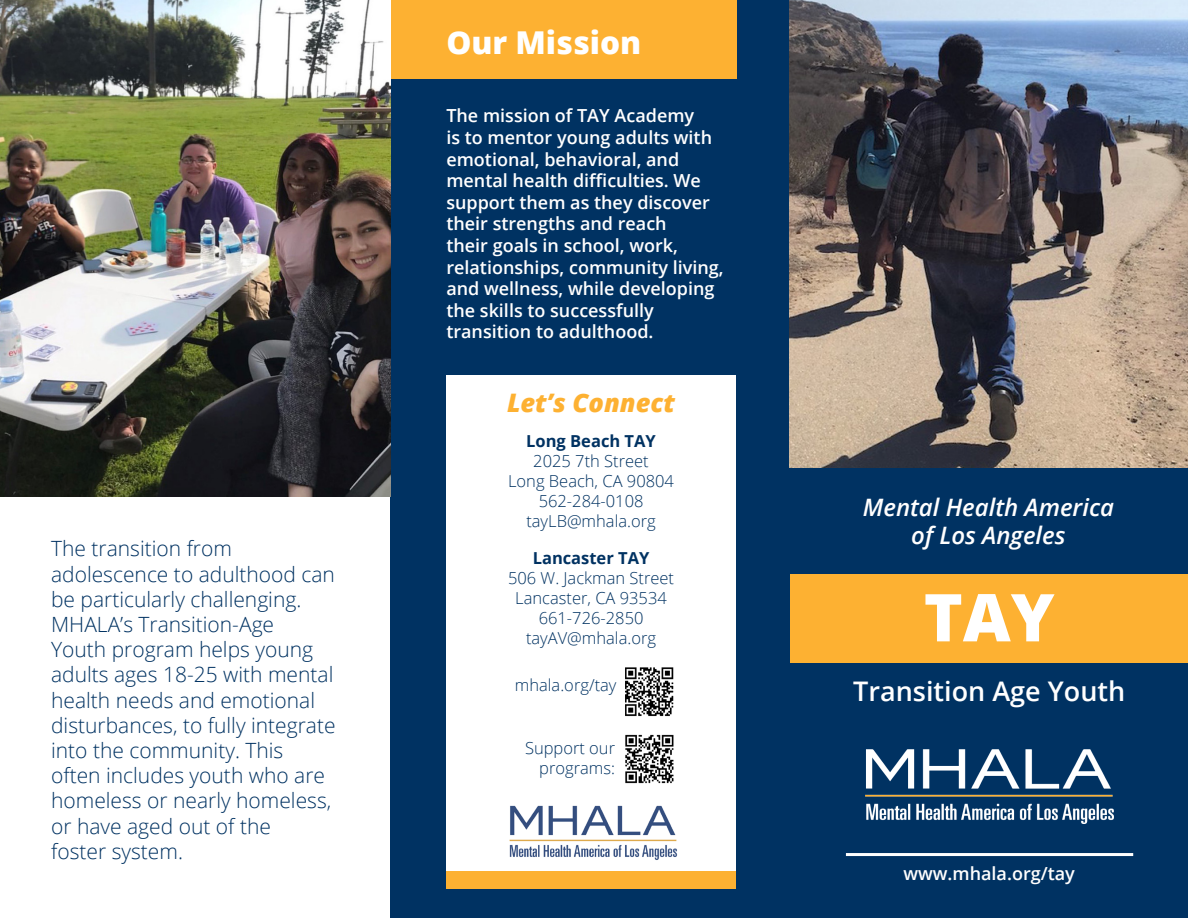
<style>
.page{position:relative;width:1188px;height:918px;background:#fff}
.page>*{position:absolute;margin:0;border:0;box-sizing:border-box;transform-origin:0 0}
.t1{font:800 66px "Open Sans";color:#fff}
.t2{font:800 31.5px "Open Sans";color:#fff}
.t3{font:600 27px "Open Sans";color:#fff}
.t4{font:italic 800 25.5px "Open Sans";color:#fdb132}
.t5{font:italic 600 24px "Open Sans";color:#fff}
.t6{font:300 21px/25.2px "Open Sans";color:#003262}
.t7{font:600 18px/21.6px "Open Sans";color:#fff}
.t8{font:300 16.5px "Open Sans";color:#003262}
.t9{font:700 16.5px "Open Sans";color:#003262}
</style>
<div class="page">
<div style="left:391px;top:0;width:406px;height:918px;background:#003262"></div>
<div style="left:446px;top:375px;width:290px;height:498px;background:#fff"></div>
<div style="left:790px;top:468px;width:398px;height:450px;background:#003262"></div>
<div style="left:391px;top:0;width:346px;height:78px;background:#fdb132"></div>
<div style="left:446px;top:872px;width:290px;height:18px;background:#fdb132"></div>
<div style="left:790px;top:574px;width:398px;height:89px;background:#fdb132"></div>
<img style="left:0;top:0;width:391px;height:497px">
<img style="left:789px;top:0;width:399px;height:468px">
<hr style="left:846px;top:853px;width:287px;height:3px;background:#fff">
<img style="left:866px;top:750px;width:247px;height:73px">
<img style="left:509px;top:805px;width:169px;height:55px">
<img style="left:626px;top:668px;width:48px;height:48px">
<img style="left:625px;top:734px;width:49px;height:50px">
<p class="t6" style="left:51px;top:536px;width:286px">The transition from adolescence to adulthood can be particularly challenging.<br>MHALA’s Transition-Age<br>Youth program helps young adults ages 18-25 with mental health needs and emotional disturbances, to fully integrate into the community. This often includes youth who are homeless or nearly homeless, or have aged out of the</p>
<p class="t6" style="left:51px;top:838px;width:133px">foster system.</p>
<p class="t2" style="left:446px;top:18px;width:196px">Our Mission</p>
<p class="t7" style="left:446px;top:105px;width:279px">The mission of TAY Academy<br>is to mentor young adults with emotional, behavioral, and mental health difficulties. We support them as they discover their strengths and reach<br>their goals in school, work, relationships, community living, and wellness, while developing the skills to successfully transition to adulthood.</p>
<p class="t4" style="left:507px;top:384px;width:170px">Let’s Connect</p>
<p class="t9" style="left:526px;top:430px;width:131px">Long Beach TAY</p>
<p class="t8" style="left:533px;top:450px;width:117px">2025 7th Street</p>
<p class="t8" style="left:508px;top:470px;width:167px">Long Beach, CA 90804</p>
<p class="t8" style="left:539px;top:489px;width:106px">562-284-0108</p>
<p class="t8" style="left:526px;top:509px;width:131px">tayLB@mhala.org</p>
<p class="t9" style="left:533px;top:547px;width:118px">Lancaster TAY</p>
<p class="t8" style="left:508px;top:567px;width:168px">506 W. Jackman Street</p>
<p class="t8" style="left:515px;top:587px;width:153px">Lancaster, CA 93534</p>
<p class="t8" style="left:539px;top:606px;width:106px">661-726-2850</p>
<p class="t8" style="left:526px;top:626px;width:132px">tayAV@mhala.org</p>
<p class="t8" style="left:515px;top:674px;width:103px">mhala.org/tay</p>
<p class="t8" style="left:525px;top:737px;width:92px">Support our</p>
<p class="t8" style="left:539px;top:757px;width:77px">programs:</p>
<p class="t5" style="left:863px;top:490px;width:253px">Mental Health America</p>
<p class="t5" style="left:911px;top:519px;width:156px">of Los Angeles</p>
<p class="t1" style="left:924px;top:567px;width:132px">TAY</p>
<p class="t3" style="left:853px;top:673px;width:274px">Transition Age Youth</p>
<p class="t7" style="left:903px;top:863px;width:173px">www.mhala.org/tay</p>
</div>
